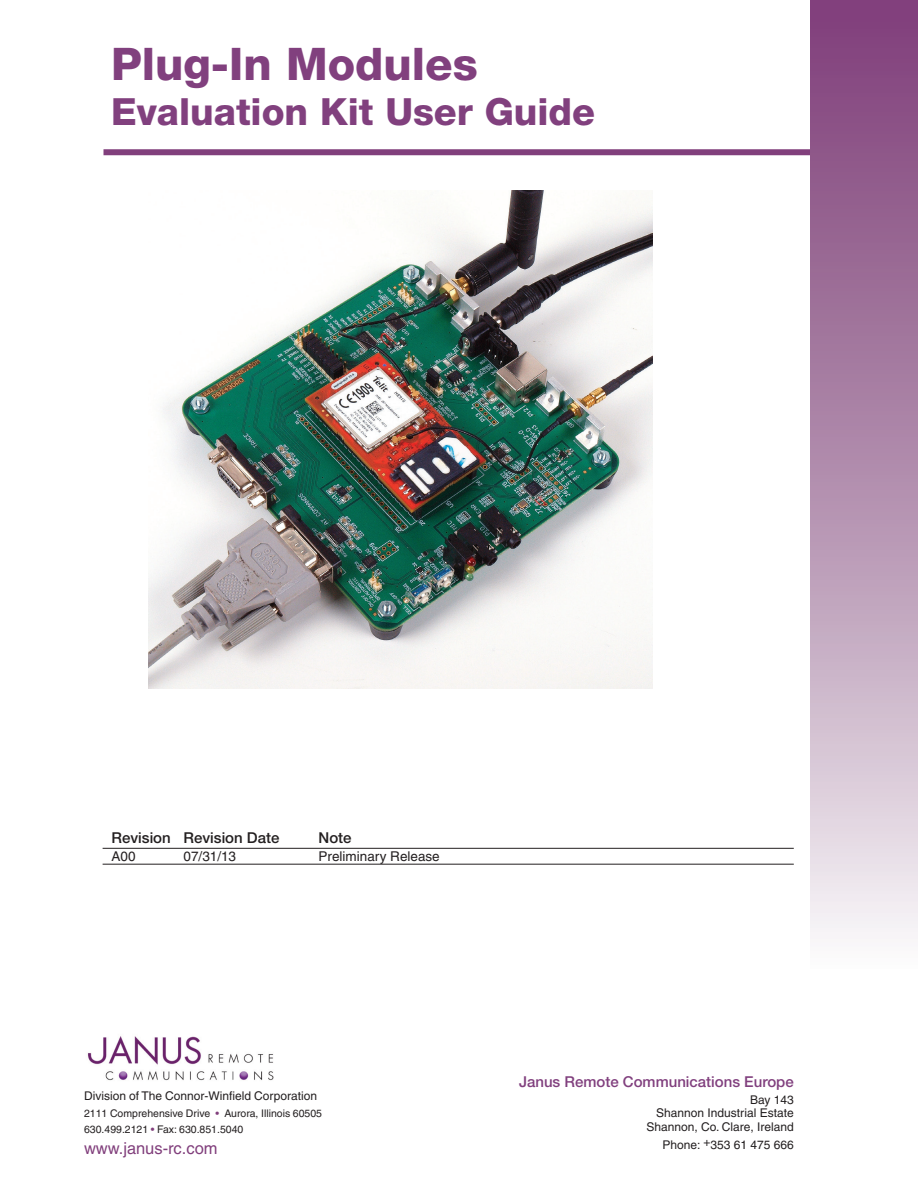
<style>
.page{position:relative;width:918px;height:1188px;background:#fff}
.page>*{position:absolute;margin:0;border:0;box-sizing:border-box;transform-origin:0 0}
.Subhead_1{font:800 45px "Helvetica Neue";color:#81407e}
.Subhead_1-2{font:800 37.5px "Helvetica Neue";color:#81407e}
.t1{font:16.5px "Helvetica";color:#813f7c}
.Subhead_1-3{font:500 15px "Helvetica Neue";color:#81407e}
.Chart_head{font:500 15px "Helvetica Neue";color:#231f20}
.Chart{font:13.5px "Helvetica";color:#231f20}
.t2{font:12px/13.5px "Helvetica";color:#231f20;text-align:right}
.t3{font:10.5px "Helvetica";color:#231f20}
.s1{color:#813f7c}
</style>
<div class="page">
<img style="left:810px;top:0;width:108px;height:939px">
<div style="left:104px;top:149px;width:706px;height:6px;background:#813f7c"></div>
<hr style="left:103px;top:848px;width:691px;height:1px;background:#231f20">
<hr style="left:103px;top:864px;width:691px;height:1px;background:#231f20">
<img style="left:87px;top:1036px;width:187px;height:45px">
<img style="left:149px;top:190px;width:504px;height:498px">
<p class="Subhead_1" style="left:111px;top:38px;width:368px">Plug-In Modules</p>
<p class="Subhead_1-2" style="left:111px;top:90px;width:486px">Evaluation Kit User Guide</p>
<p class="Chart_head" style="left:112px;top:829px;width:169px">Revision Revision Date</p>
<p class="Chart_head" style="left:319px;top:829px;width:35px">Note</p>
<p class="Chart" style="left:112px;top:849px;width:26px">A00</p>
<p class="Chart" style="left:184px;top:849px;width:54px">07/31/13</p>
<p class="Chart" style="left:319px;top:849px;width:123px">Preliminary Release</p>
<p class="t2" style="left:84px;top:1089px;width:235px">Division of The Connor-Winfield Corporation</p>
<p class="t3" style="left:84px;top:1107px;width:240px">2111 Comprehensive Drive <span class="s1">•</span> Aurora, Illinois 60505</p>
<p class="t3" style="left:84px;top:1123px;width:161px">630.499.2121 <span class="s1">•</span> Fax: 630.851.5040</p>
<p class="t1" style="left:84px;top:1139px;width:135px">www.janus-rc.com</p>
<p class="Subhead_1-3" style="left:519px;top:1073px;width:276px">Janus Remote Communications Europe</p>
<p class="t2" style="left:646px;top:1093px;width:149px">Bay 143<br>Shannon Industrial Estate<br>Shannon, Co. Clare, Ireland</p>
<p class="t2" style="left:663px;top:1138px;width:133px">Phone: +353 61 475 666</p>
</div>
